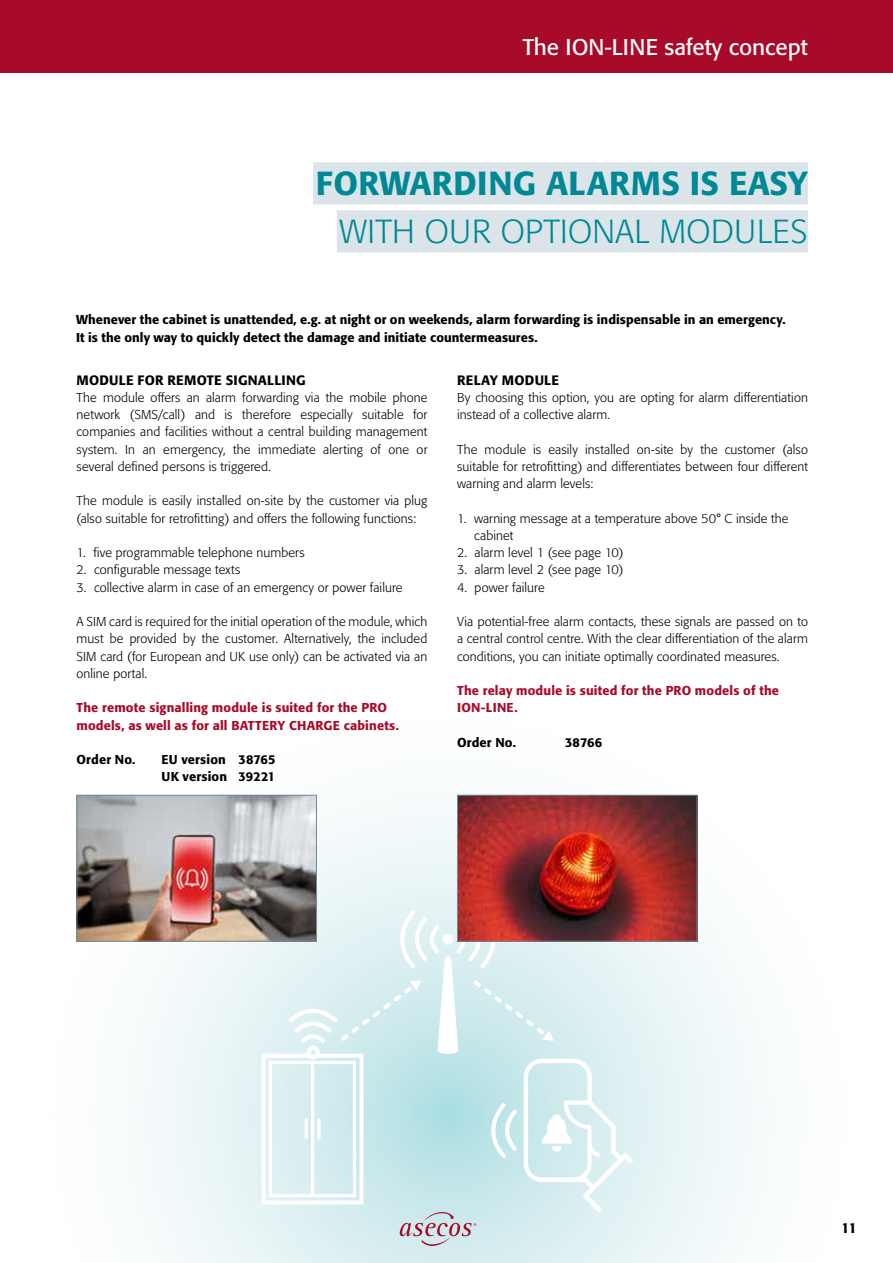
<style>
.page{position:relative;width:893px;height:1263px;background:#fff}
.page>*{position:absolute;margin:0;border:0;box-sizing:border-box;transform-origin:0 0}
.t1{font:500 33px "Formata Pro";letter-spacing:.01em;color:#008895}
.t2{font:300 33px "Formata Pro";letter-spacing:.01em;color:#008895}
.t3{font:22.5px "Formata Pro";color:#fff}
.t4{font:500 condensed 15px "Formata Pro";color:#000}
.t5{font:500 13.5px "Formata Pro";letter-spacing:.02em;color:#000}
.t6{font:300 12.75px/17.2px "Formata Pro";letter-spacing:.01em;color:#000;text-align:justify}
.t7{font:500 12.75px/17.2px "Formata Pro";letter-spacing:.005em;color:#000}
.t8{font:500 12.75px/17.2px "Formata Pro";letter-spacing:.01em;color:#a70b29}
</style>
<div class="page">
<div style="left:0;top:0;width:893px;height:72px;background:#a70b29"></div>
<svg style="left:76px;top:794px;width:678px;height:469px"></svg>
<svg style="left:261px;top:909px;width:373px;height:303px;background:#d6edef"></svg>
<div style="left:313px;top:162px;width:495px;height:42px;background:#dbe5e9"></div>
<div style="left:337px;top:210px;width:471px;height:42px;background:#dbe5e9"></div>
<img style="left:459px;top:797px;width:236px;height:142px">
<div style="left:457px;top:795px;width:240px;height:146px;border:1px solid #728b91"></div>
<img style="left:79px;top:797px;width:236px;height:142px">
<div style="left:77px;top:795px;width:240px;height:146px;border:1px solid #728b91"></div>
<svg style="left:400px;top:1212px;width:76px;height:34px;background:#c9c7ce"></svg>
<h2 class="t3" style="left:523px;top:33px;width:287px">The ION-LINE safety concept</h2>
<h1 class="t1" style="left:316px;top:162px;width:493px">FORWARDING ALARMS IS EASY</h1>
<h1 class="t2" style="left:340px;top:211px;width:470px">WITH OUR OPTIONAL MODULES</h1>
<p class="t7" style="left:76px;top:311px;width:711px;line-height:18px">Whenever the cabinet is unattended, e.g. at night or on weekends, alarm forwarding is indispensable in an emergency.<br>It is the only way to quickly detect the damage and initiate countermeasures.</p>
<p class="t5" style="left:77px;top:371px;width:231px">MODULE FOR REMOTE SIGNALLING</p>
<p class="t6" style="left:77px;top:389px;width:352px">The module offers an alarm forwarding via the mobile phone network (SMS/call) and is therefore especially suitable for companies and facilities without a central building management system. In an emergency, the immediate alerting of one or several defined persons is triggered.</p>
<p class="t6" style="left:77px;top:492px;width:352px">The module is easily installed on-site by the customer via plug (also suitable for retrofitting) and offers the following functions:</p>
<p class="t6" style="left:77px;top:544px;width:230px">1. five programmable telephone numbers</p>
<p class="t6" style="left:77px;top:561px;width:165px">2. configurable message texts</p>
<p class="t6" style="left:77px;top:579px;width:327px">3. collective alarm in case of an emergency or power failure</p>
<p class="t6" style="left:77px;top:613px;width:352px">A SIM card is required for the initial operation of the module, which must be provided by the customer. Alternatively, the included SIM card (for European and UK use only) can be activated via an online portal.</p>
<p class="t8" style="left:77px;top:699px;width:324px">The remote signalling module is suited for the PRO models, as well as for all BATTERY CHARGE cabinets.</p>
<p class="t7" style="left:77px;top:751px;width:60px">Order No.</p>
<p class="t7" style="left:162px;top:751px;width:116px">EU version 38765<br>UK version 39221</p>
<p class="t5" style="left:457px;top:371px;width:103px">RELAY MODULE</p>
<p class="t6" style="left:457px;top:389px;width:352px">By choosing this option, you are opting for alarm differentiation instead of a collective alarm.</p>
<p class="t6" style="left:457px;top:440px;width:352px">The module is easily installed on-site by the customer (also suitable for retrofitting) and differentiates between four different warning and alarm levels:</p>
<p class="t6" style="left:474px;top:510px;width:316px;text-indent:-17px">1. warning message at a temperature above 50° C inside the cabinet</p>
<p class="t6" style="left:457px;top:544px;width:168px">2. alarm level 1 (see page 10)</p>
<p class="t6" style="left:457px;top:561px;width:168px">3. alarm level 2 (see page 10)</p>
<p class="t6" style="left:457px;top:578px;width:89px">4. power failure</p>
<p class="t6" style="left:457px;top:613px;width:352px">Via potential-free alarm contacts, these signals are passed on to a central control centre. With the clear differentiation of the alarm conditions, you can initiate optimally coordinated measures.</p>
<p class="t8" style="left:457px;top:682px;width:323px">The relay module is suited for the PRO models of the<br>ION-LINE.</p>
<p class="t7" style="left:457px;top:734px;width:60px">Order No.</p>
<p class="t7" style="left:565px;top:734px;width:39px">38766</p>
<p class="t4" style="left:842px;top:1217px;width:16px">11</p>
</div>
